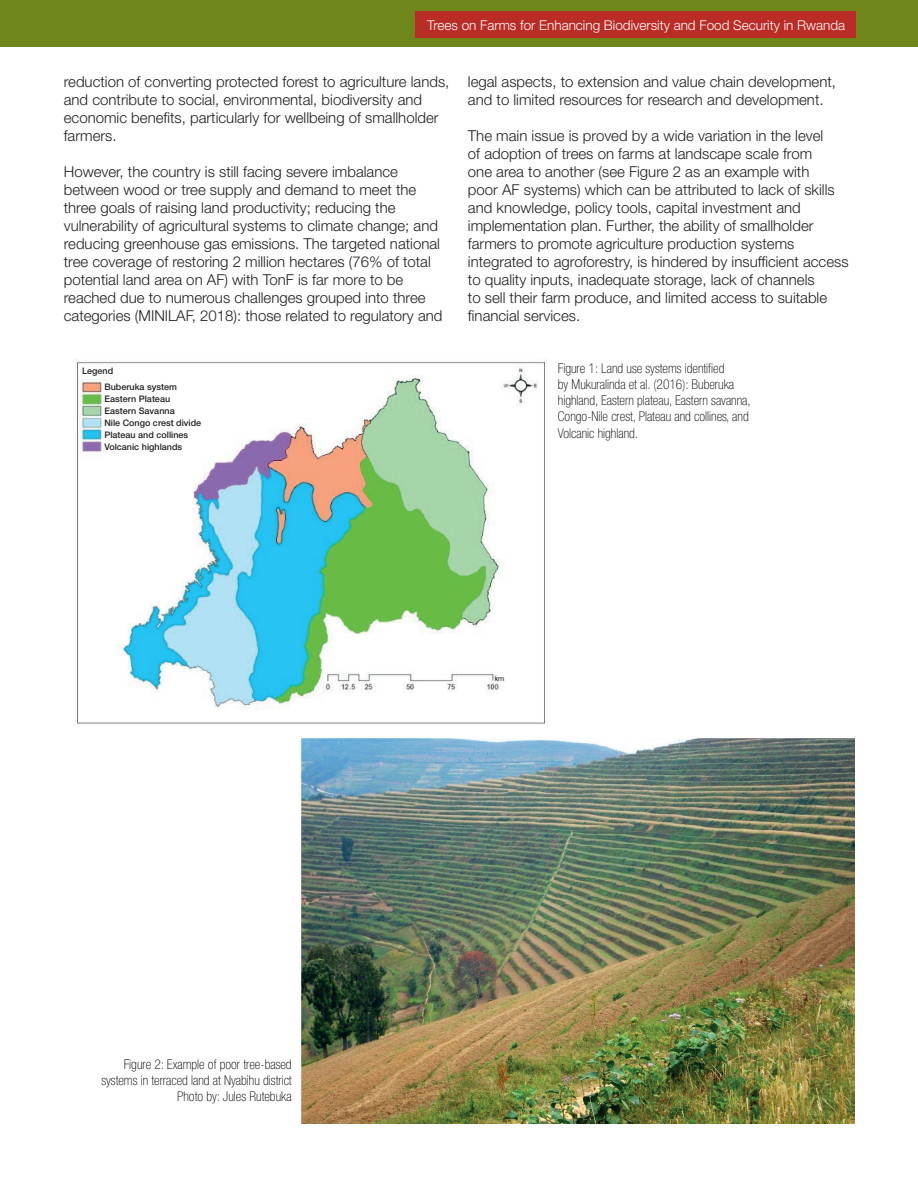
<style>
.page{position:relative;width:918px;height:1188px;background:#fff}
.page>*{position:absolute;margin:0;border:0;box-sizing:border-box;transform-origin:0 0}
.t1{font:300 15px/18px "Helvetica Neue LT Std";color:#231f20}
.t2{font:100 condensed 13.5px/16.2px "Helvetica Neue LT Std";color:#000}
.t3{font:300 13.5px "Helvetica Neue LT Std";color:#fff}
.t4{font:500 9px/12px "Helvetica Neue LT Std";color:#231f20}
</style>
<div class="page">
<div style="left:0;top:0;width:918px;height:47px;background:#6f861a"></div>
<div style="left:415px;top:12px;width:441px;height:26px;background:#ba2c26"></div>
<img style="left:302px;top:738px;width:553px;height:385px">
<img style="left:74px;top:359px;width:473px;height:366px">
<div style="left:102px;top:381px;width:68px;height:74px;background:#fff"></div>
<div style="left:82px;top:367px;width:35px;height:12px;background:#fff"></div>
<p class="t3" style="left:427px;top:17px;width:420px">Trees on Farms for Enhancing Biodiversity and Food Security in Rwanda</p>
<p class="t1" style="left:64px;top:73px;width:387px">reduction of converting protected forest to agriculture lands, and contribute to social, environmental, biodiversity and economic benefits, particularly for wellbeing of smallholder farmers.</p>
<p class="t1" style="left:64px;top:163px;width:380px">However, the country is still facing severe imbalance between wood or tree supply and demand to meet the three goals of raising land productivity; reducing the vulnerability of agricultural systems to climate change; and reducing greenhouse gas emissions. The targeted national tree coverage of restoring 2 million hectares (76% of total potential land area on AF) with TonF is far more to be reached due to numerous challenges grouped into three categories (MINILAF, 2018): those related to regulatory and</p>
<p class="t4" style="left:82px;top:365px;width:33px">Legend</p>
<p class="t4" style="left:104px;top:380px;width:98px">Buberuka system<br>Eastern Plateau<br>Eastern Savanna<br>Nile Congo crest divide<br>Plateau and collines<br>Volcanic highlands</p>
<p class="t1" style="left:468px;top:73px;width:370px">legal aspects, to extension and value chain development, and to limited resources for research and development.</p>
<p class="t1" style="left:468px;top:127px;width:382px">The main issue is proved by a wide variation in the level<br>of adoption of trees on farms at landscape scale from<br>one area to another (see Figure 2 as an example with<br>poor AF systems) which can be attributed to lack of skills and knowledge, policy tools, capital investment and implementation plan. Further, the ability of smallholder farmers to promote agriculture production systems integrated to agroforestry, is hindered by insufficient access to quality inputs, inadequate storage, lack of channels<br>to sell their farm produce, and limited access to suitable financial services.</p>
<p class="t2" style="left:558px;top:360px;width:194px">Figure 1: Land use systems identified<br>by Mukuralinda et al. (2016): Buberuka highland, Eastern plateau, Eastern savanna, Congo-Nile crest, Plateau and collines, and Volcanic highland.</p>
<p class="t2" style="left:101px;top:1056px;width:192px;text-align:right">Figure 2: Example of poor tree-based systems in terraced land at Nyabihu district<br>Photo by: Jules Rutebuka</p>
</div>
